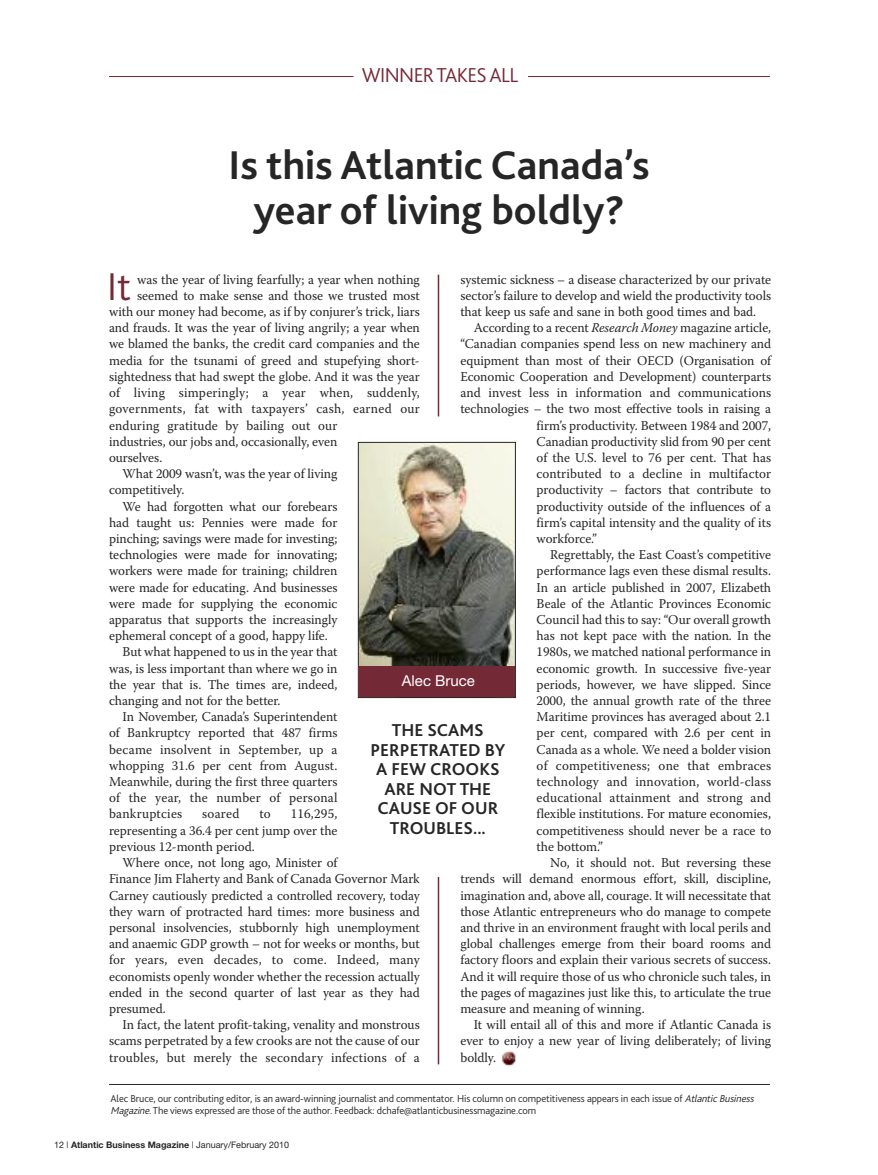
<style>
.page{position:relative;width:878px;height:1175px;background:#fff}
.page>*{position:absolute;margin:0;border:0;box-sizing:border-box;transform-origin:0 0}
.t1{font:700 42px/45px "Bliss 2";color:#272627;text-align:center}
.t2{font:300 40.5px "Bliss 2";color:#742936}
.t3{font:300 21px "Bliss 2";letter-spacing:-.03em;color:#742936}
.t4{font:700 18px/19.5px "Bliss 2";color:#272627;text-align:center}
.t5{font:15px "Helvetica Neue";color:#fff}
.t6{font:13.5px/16.2px "Warnock Pro";letter-spacing:-.005em;color:#272627;text-align:justify}
.t7{font:13.5px "Warnock Pro";letter-spacing:.015em;color:#272627}
.t8{font:300 10.5px/12px "Bliss 2";letter-spacing:-.01em;color:#272627}
.t9{font:9px "Helvetica Neue";color:#272627}
.s1{font-style:italic}
.s2{font-weight:700}
</style>
<div class="page">
<img style="left:502px;top:1051px;width:14px;height:15px">
<hr style="left:528px;top:76px;width:242px;height:1px;background:#742936">
<hr style="left:109px;top:76px;width:244px;height:1px;background:#742936">
<hr style="left:109px;top:1084px;width:661px;height:1px;background:#272627">
<img style="left:360px;top:444px;width:153px;height:222px">
<div style="left:358px;top:442px;width:157px;height:256px;border:1px solid #272627"></div>
<div style="left:358px;top:666px;width:157px;height:31px;background:#742936"></div>
<hr style="left:437px;top:275px;width:2px;height:141px;background:#742936">
<hr style="left:437px;top:877px;width:2px;height:187px;background:#742936">
<h3 class="t3" style="left:362px;top:67px;width:158px">WINNERTAKES ALL</h3>
<h1 class="t1" style="left:228px;top:146px;width:423px">Is this Atlantic Canada’s year of living boldly?</h1>
<h2 class="t2" style="left:107px;top:271px;width:26px">It</h2>
<p class="t6" style="left:137px;top:272px;width:284px">was the year of living fearfully; a year when nothing</p>
<p class="t6" style="left:137px;top:288px;width:284px">seemed to make sense and those we trusted most</p>
<p class="t6" style="left:109px;top:305px;width:312px">with our money had become, as if by conjurer’s trick, liars</p>
<p class="t6" style="left:109px;top:321px;width:312px">and frauds. It was the year of living angrily; a year when</p>
<p class="t6" style="left:109px;top:337px;width:312px">we blamed the banks, the credit card companies and the</p>
<p class="t6" style="left:109px;top:353px;width:312px">media for the tsunami of greed and stupefying short-</p>
<p class="t6" style="left:109px;top:369px;width:312px">sightedness that had swept the globe. And it was the year</p>
<p class="t7" style="left:109px;top:387px;width:312px">of living simperingly; a year when, suddenly,</p>
<p class="t7" style="left:109px;top:404px;width:312px">governments, fat with taxpayers’ cash, earned our</p>
<p class="t6" style="left:109px;top:418px;width:230px">enduring gratitude by bailing out our</p>
<p class="t6" style="left:109px;top:434px;width:230px">industries, our jobs and, occasionally, even</p>
<p class="t6" style="left:109px;top:450px;width:55px">ourselves.</p>
<p class="t6" style="left:122px;top:467px;width:216px">What 2009 wasn’t, was the year of living</p>
<p class="t6" style="left:109px;top:483px;width:77px">competitively.</p>
<p class="t6" style="left:122px;top:499px;width:216px">We had forgotten what our forebears</p>
<p class="t6" style="left:109px;top:515px;width:230px">had taught us: Pennies were made for</p>
<p class="t6" style="left:109px;top:531px;width:230px">pinching; savings were made for investing;</p>
<p class="t6" style="left:109px;top:548px;width:230px">technologies were made for innovating;</p>
<p class="t6" style="left:109px;top:564px;width:230px">workers were made for training; children</p>
<p class="t6" style="left:109px;top:580px;width:230px">were made for educating. And businesses</p>
<p class="t6" style="left:109px;top:596px;width:230px">were made for supplying the economic</p>
<p class="t6" style="left:109px;top:612px;width:230px">apparatus that supports the increasingly</p>
<p class="t6" style="left:109px;top:629px;width:220px">ephemeral concept of a good, happy life.</p>
<p class="t6" style="left:122px;top:645px;width:216px">But what happened to us in the year that</p>
<p class="t6" style="left:109px;top:661px;width:230px">was, is less important than where we go in</p>
<p class="t6" style="left:109px;top:677px;width:230px">the year that is. The times are, indeed,</p>
<p class="t6" style="left:109px;top:693px;width:173px">changing and not for the better.</p>
<p class="t6" style="left:122px;top:710px;width:216px">In November, Canada’s Superintendent</p>
<p class="t6" style="left:109px;top:726px;width:230px">of Bankruptcy reported that 487 firms</p>
<p class="t7" style="left:109px;top:744px;width:230px">became insolvent in September, up a</p>
<p class="t6" style="left:109px;top:758px;width:230px">whopping 31.6 per cent from August.</p>
<p class="t6" style="left:109px;top:774px;width:230px">Meanwhile, during the first three quarters</p>
<p class="t7" style="left:109px;top:792px;width:230px">of the year, the number of personal</p>
<p class="t7" style="left:109px;top:809px;width:75px">bankruptcies</p>
<p class="t6" style="left:202px;top:807px;width:39px">soared</p>
<p class="t6" style="left:259px;top:807px;width:13px">to</p>
<p class="t6" style="left:460px;top:272px;width:312px">systemic sickness – a disease characterized by our private sector’s failure to develop and wield the productivity tools that keep us safe and sane in both good times and bad.</p>
<p class="t6" style="left:474px;top:321px;width:299px">According to a recent <span class="s1">Research Money</span> magazine article,</p>
<p class="t6" style="left:460px;top:337px;width:312px">“Canadian companies spend less on new machinery and</p>
<p class="t6" style="left:460px;top:353px;width:312px">equipment than most of their OECD (Organisation of</p>
<p class="t6" style="left:460px;top:369px;width:312px">Economic Cooperation and Development) counterparts</p>
<p class="t6" style="left:460px;top:386px;width:312px">and invest less in information and communications</p>
<p class="t6" style="left:460px;top:402px;width:312px">technologies – the two most effective tools in raising a</p>
<p class="t6" style="left:536px;top:418px;width:236px">firm’s productivity. Between 1984 and 2007,</p>
<p class="t6" style="left:536px;top:434px;width:236px">Canadian productivity slid from 90 per cent</p>
<p class="t6" style="left:536px;top:450px;width:236px">of the U.S. level to 76 per cent. That has</p>
<p class="t6" style="left:536px;top:467px;width:236px">contributed to a decline in multifactor</p>
<p class="t6" style="left:536px;top:483px;width:236px">productivity – factors that contribute to</p>
<p class="t6" style="left:536px;top:499px;width:236px">productivity outside of the influences of a</p>
<p class="t6" style="left:536px;top:515px;width:236px">firm’s capital intensity and the quality of its</p>
<p class="t6" style="left:536px;top:531px;width:62px">workforce.”</p>
<p class="t6" style="left:550px;top:548px;width:222px">Regrettably, the East Coast’s competitive</p>
<p class="t6" style="left:536px;top:564px;width:236px">performance lags even these dismal results.</p>
<p class="t6" style="left:536px;top:580px;width:236px">In an article published in 2007, Elizabeth</p>
<p class="t6" style="left:536px;top:596px;width:236px">Beale of the Atlantic Provinces Economic</p>
<p class="t6" style="left:536px;top:612px;width:236px">Council had this to say: “Our overall growth</p>
<p class="t6" style="left:536px;top:629px;width:236px">has not kept pace with the nation. In the</p>
<p class="t6" style="left:536px;top:645px;width:236px">1980s, we matched national performance in</p>
<p class="t6" style="left:536px;top:661px;width:236px">economic growth. In successive five-year</p>
<p class="t6" style="left:536px;top:677px;width:236px">periods, however, we have slipped. Since</p>
<p class="t6" style="left:536px;top:693px;width:236px">2000, the annual growth rate of the three</p>
<p class="t6" style="left:536px;top:710px;width:236px">Maritime provinces has averaged about 2.1</p>
<p class="t6" style="left:536px;top:726px;width:236px">per cent, compared with 2.6 per cent in</p>
<p class="t6" style="left:536px;top:742px;width:236px">Canada as a whole. We need a bolder vision</p>
<p class="t7" style="left:536px;top:760px;width:236px">of competitiveness; one that embraces</p>
<p class="t7" style="left:536px;top:776px;width:236px">technology and innovation, world-class</p>
<p class="t6" style="left:536px;top:791px;width:236px">educational attainment and strong and</p>
<p class="t6" style="left:536px;top:807px;width:236px">flexible institutions. For mature economies,</p>
<p class="t6" style="left:536px;top:823px;width:236px">competitiveness should never be a race to</p>
<p class="t6" style="left:536px;top:839px;width:68px">the bottom.”</p>
<p class="t6" style="left:550px;top:855px;width:222px">No, it should not. But reversing these</p>
<p class="t6" style="left:460px;top:872px;width:312px">trends will demand enormous effort, skill, discipline,</p>
<p class="t6" style="left:460px;top:888px;width:312px">imagination and, above all, courage. It will necessitate that</p>
<p class="t6" style="left:460px;top:904px;width:312px">those Atlantic entrepreneurs who do manage to compete</p>
<p class="t6" style="left:460px;top:920px;width:312px">and thrive in an environment fraught with local perils and</p>
<p class="t6" style="left:460px;top:936px;width:312px">global challenges emerge from their board rooms and</p>
<p class="t6" style="left:460px;top:953px;width:312px">factory floors and explain their various secrets of success.</p>
<p class="t6" style="left:460px;top:969px;width:312px">And it will require those of us who chronicle such tales, in</p>
<p class="t6" style="left:460px;top:985px;width:312px">the pages of magazines just like this, to articulate the true</p>
<p class="t6" style="left:460px;top:1001px;width:186px">measure and meaning of winning.</p>
<p class="t6" style="left:474px;top:1017px;width:299px">It will entail all of this and more if Atlantic Canada is</p>
<p class="t6" style="left:460px;top:1034px;width:312px">ever to enjoy a new year of living deliberately; of living</p>
<p class="t6" style="left:460px;top:1050px;width:37px">boldly.</p>
<p class="t8" style="left:110px;top:1093px;width:646px">Alec Bruce, our contributing editor, is an award-winning journalist and commentator. His column on competitiveness appears in each issue of <span class="s1">AtlanticBusiness<br>Magazine</span>. The views expressed are those of the author. Feedback: dchafe@atlanticbusinessmagazine.com</p>
<p class="t5" style="left:402px;top:675px;width:74px">Alec Bruce</p>
<h3 class="t4" style="left:370px;top:722px;width:136px">THE SCAMS<br>PERPETRATED BY<br>A FEW CROOKS<br>ARE NOT THE<br>CAUSE OF OUR<br>TROUBLES...</h3>
<p class="t6" style="left:109px;top:807px;width:230px;text-indent:182px">116,295, representing a 36.4 per cent jump over the previous 12-month period.</p>
<p class="t6" style="left:109px;top:855px;width:312px;text-align:left;text-indent:14px">Where once, not long ago, Minister of<br>Finance Jim Flaherty and Bank of Canada Governor Mark Carney cautiously predicted a controlled recovery, today they warn of protracted hard times: more business and personal insolvencies, stubbornly high unemployment and anaemic GDP growth – not for weeks or months, but for years, even decades, to come. Indeed, many economists openly wonder whether the recession actually ended in the second quarter of last year as they had presumed.</p>
<p class="t6" style="left:109px;top:1017px;width:312px;text-indent:14px">In fact, the latent profit-taking, venality and monstrous scams perpetrated by a few crooks are not the cause of our troubles, but merely the secondary infections of a</p>
<p class="t9" style="left:54px;top:1141px;width:237px">12 | <span class="s2">Atlantic Business Magazine</span> | January/February 2010</p>
</div>
